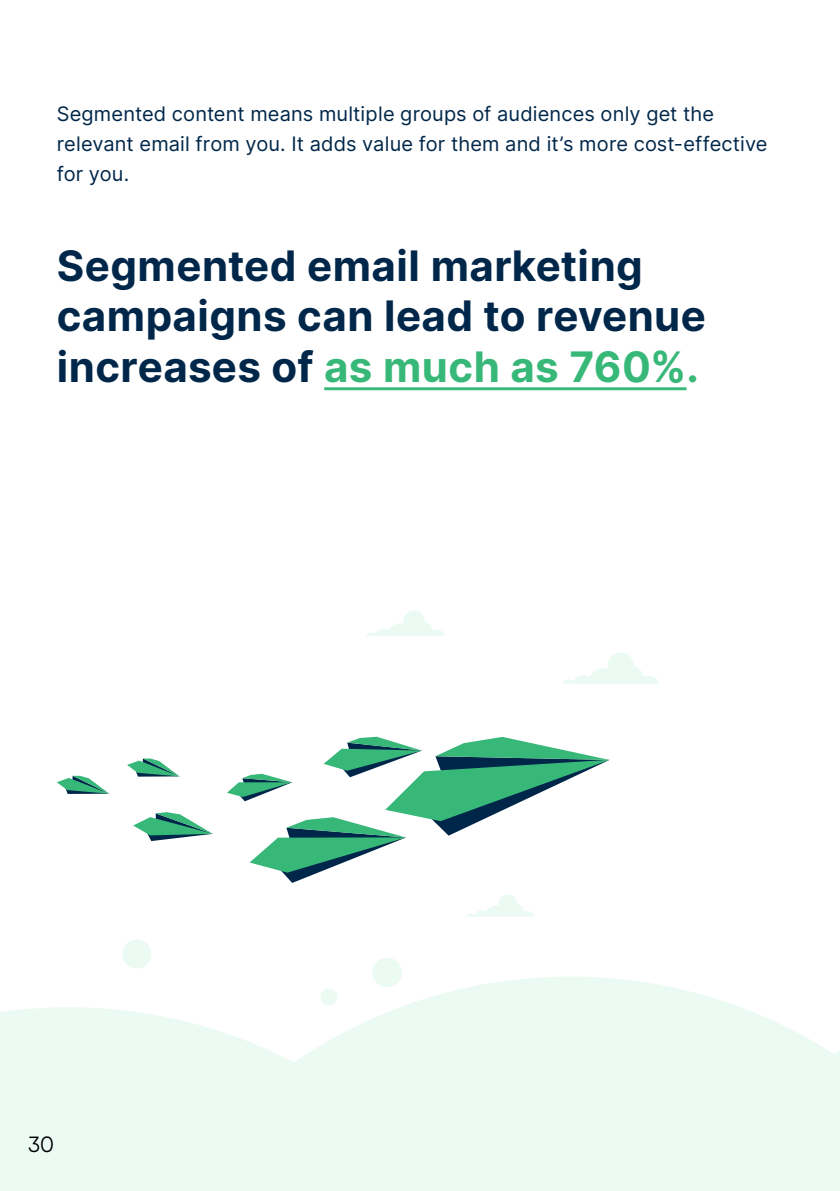
<style>
.page{position:relative;width:840px;height:1191px;background:#fff}
.page>*{position:absolute;margin:0;border:0;box-sizing:border-box;transform-origin:0 0}
.t1{font:700 42px/50.4px "Inter";letter-spacing:.01em;color:#00274a}
.t2{font:22px "Qanelas";color:#000}
.t3{font:20px/30px "Inter";letter-spacing:.005em;color:#00274a}
.s1{color:#37b879}
</style>
<div class="page">
<hr style="left:324px;top:387px;width:362px;height:3px;background:#37b879">
<svg style="left:562px;top:653px;width:97px;height:30px"></svg>
<svg style="left:366px;top:611px;width:79px;height:25px"></svg>
<svg style="left:57px;top:776px;width:52px;height:18px"></svg>
<svg style="left:127px;top:736px;width:482px;height:181px"></svg>
<div style="left:0;top:1007px;width:82px;height:184px;background:#ebfaf3"></div>
<svg style="left:82px;top:976px;width:544px;height:215px;fill:#ebfaf3"></svg>
<svg style="left:626px;top:980px;width:213px;height:211px;background:#edfaf4"></svg>
<div style="left:320px;top:988px;width:17px;height:17px;background:#ebfaf3;border-radius:50%"></div>
<div style="left:372px;top:957px;width:29px;height:30px;background:#ebfaf3;border-radius:50%"></div>
<div style="left:122px;top:939px;width:29px;height:29px;background:#ebfaf3;border-radius:50%"></div>
<p class="t3" style="left:57px;top:99px;width:712px">Segmented content means multiple groups of audiences only get the relevant email from you. It adds value for them and it’s more cost-effective for you.</p>
<h1 class="t1" style="left:57px;top:239px;width:650px">Segmented email marketing campaigns can lead to revenue increases of <span class="s1">as much as 760%.</span></h1>
<p class="t2" style="left:28px;top:1130px;width:27px">30</p>
</div>
